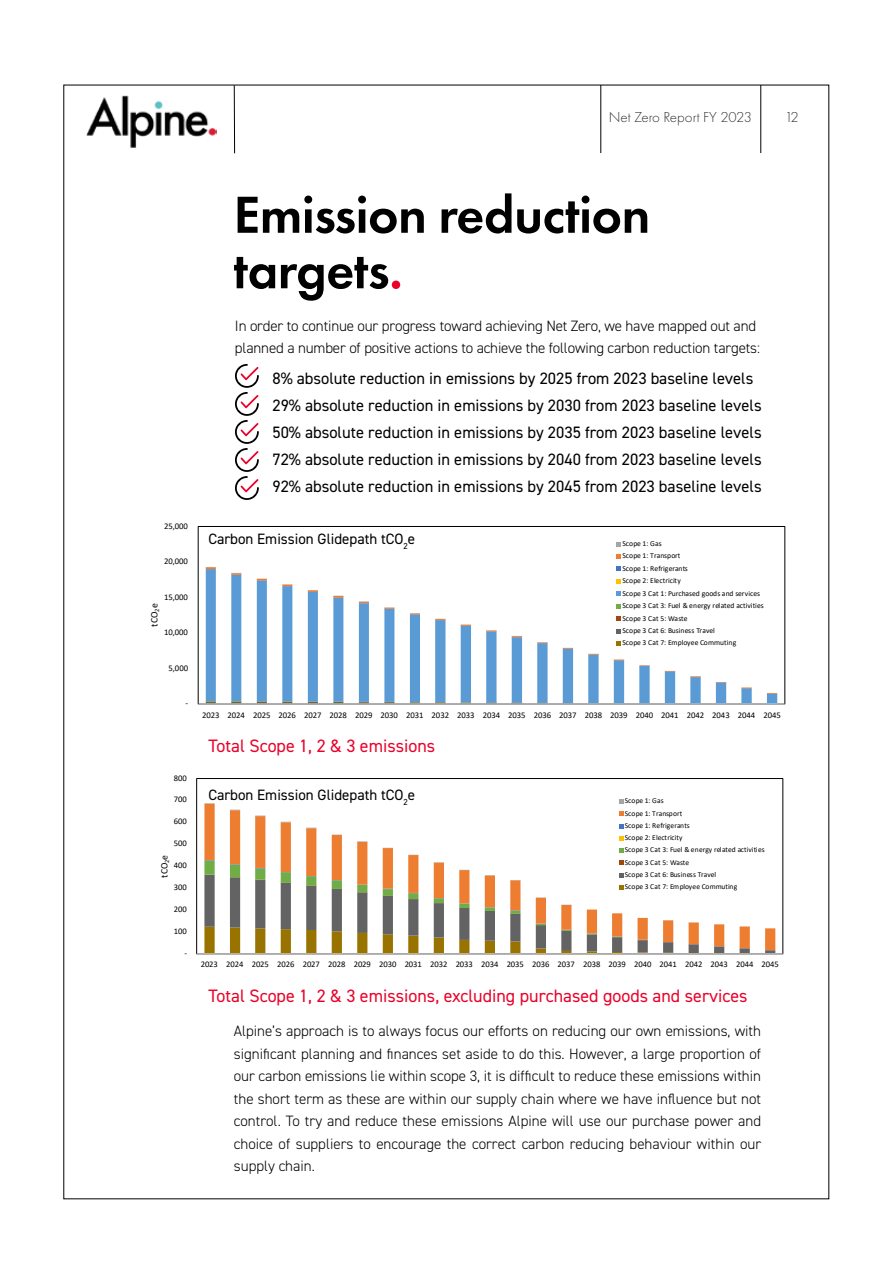
<style>
.page{position:relative;width:893px;height:1263px;background:#fff}
.page>*{position:absolute;margin:0;border:0;box-sizing:border-box;transform-origin:0 0}
.t1{font:600 54px/55.5px "Futura PT";letter-spacing:-.01em;color:#000}
.t2{font:18px "DIN2014";color:#ea0029}
.t3{font:16.5px/27px "DIN2014";color:#000}
.t4{font:300 15px/22.5px "DIN2014";letter-spacing:-.01em;color:#000;text-align:justify}
.t5{font:15px "DIN2014";color:#000}
.t6{font:300 15px "Futura PT";color:#000}
.t7{font:9.75px "Calibri";color:#000}
.t8{font:9.6px "Calibri";color:#000}
.t9{font:8.7px "Calibri";letter-spacing:-.005em;color:#000}
.t10{font:8.55px "Calibri";letter-spacing:-.005em;color:#000}
.t11{font:7.65px/12.5px "Calibri";letter-spacing:.005em;color:#000}
.t12{font:7.5px/12.3px "Calibri";letter-spacing:.005em;color:#000}
.s1{color:#ea0029}
</style>
<div class="page">
<hr style="left:234px;top:85px;width:1px;height:68px;background:#000">
<img style="left:86px;top:95px;width:130px;height:53px">
<hr style="left:760px;top:85px;width:1px;height:68px;background:#000">
<hr style="left:600px;top:85px;width:1px;height:68px;background:#000">
<svg style="left:235px;top:364px;width:24px;height:136px"></svg>
<svg style="left:204px;top:804px;width:420px;height:44px"></svg>
<hr style="left:197px;top:954px;width:586px;height:1px;background:#d9d9d9">
<svg style="left:619px;top:799px;width:4px;height:4px"></svg>
<svg style="left:619px;top:812px;width:4px;height:4px"></svg>
<svg style="left:619px;top:824px;width:4px;height:4px"></svg>
<svg style="left:619px;top:836px;width:4px;height:4px"></svg>
<svg style="left:204px;top:848px;width:571px;height:106px"></svg>
<svg style="left:206px;top:570px;width:571px;height:134px"></svg>
<svg style="left:614px;top:659px;width:10px;height:2px"></svg>
<svg style="left:639px;top:665px;width:11px;height:2px"></svg>
<svg style="left:690px;top:676px;width:11px;height:2px"></svg>
<svg style="left:741px;top:687px;width:11px;height:2px"></svg>
<svg style="left:767px;top:693px;width:10px;height:2px"></svg>
<svg style="left:206px;top:567px;width:10px;height:3px"></svg>
<svg style="left:231px;top:573px;width:10px;height:2px"></svg>
<svg style="left:257px;top:579px;width:10px;height:2px"></svg>
<svg style="left:282px;top:584px;width:10px;height:3px"></svg>
<svg style="left:308px;top:590px;width:10px;height:3px"></svg>
<svg style="left:333px;top:596px;width:10px;height:2px"></svg>
<svg style="left:359px;top:601px;width:10px;height:3px"></svg>
<svg style="left:384px;top:607px;width:10px;height:2px"></svg>
<svg style="left:410px;top:613px;width:10px;height:2px"></svg>
<svg style="left:435px;top:619px;width:10px;height:2px"></svg>
<svg style="left:461px;top:624px;width:10px;height:3px"></svg>
<svg style="left:486px;top:630px;width:10px;height:2px"></svg>
<svg style="left:512px;top:636px;width:10px;height:2px"></svg>
<svg style="left:537px;top:642px;width:11px;height:2px"></svg>
<svg style="left:563px;top:648px;width:10px;height:2px"></svg>
<hr style="left:198px;top:704px;width:587px;height:1px;background:#d9d9d9">
<svg style="left:616px;top:542px;width:5px;height:4px"></svg>
<svg style="left:616px;top:554px;width:5px;height:5px"></svg>
<svg style="left:616px;top:567px;width:5px;height:4px"></svg>
<svg style="left:616px;top:579px;width:5px;height:4px"></svg>
<svg style="left:616px;top:592px;width:5px;height:4px"></svg>
<svg style="left:616px;top:604px;width:5px;height:4px"></svg>
<svg style="left:616px;top:617px;width:5px;height:4px"></svg>
<svg style="left:616px;top:629px;width:5px;height:4px"></svg>
<svg style="left:616px;top:642px;width:5px;height:4px"></svg>
<p class="t6" style="left:609px;top:109px;width:145px">Net Zero Report FY 2023</p>
<p class="t6" style="left:785px;top:109px;width:15px">12</p>
<p class="t9" style="left:164px;top:520px;width:25px">25,000</p>
<p class="t9" style="left:164px;top:555px;width:25px">20,000</p>
<p class="t9" style="left:164px;top:591px;width:25px">15,000</p>
<p class="t7" style="left:148px;top:627px;width:25px;rotate:-90deg">tCO<sub>2</sub>e</p>
<p class="t9" style="left:164px;top:626px;width:25px">10,000</p>
<p class="t9" style="left:168px;top:662px;width:21px">5,000</p>
<p class="t9" style="left:186px;top:697px;width:4px">-</p>
<p class="t10" style="left:174px;top:772px;width:14px">800</p>
<p class="t10" style="left:174px;top:794px;width:14px">700</p>
<p class="t10" style="left:174px;top:816px;width:14px">600</p>
<p class="t10" style="left:174px;top:838px;width:14px">500</p>
<p class="t8" style="left:158px;top:878px;width:24px;rotate:-90deg">tCO<sub>2</sub>e</p>
<p class="t10" style="left:174px;top:859px;width:14px">400</p>
<p class="t10" style="left:174px;top:881px;width:14px">300</p>
<p class="t10" style="left:174px;top:903px;width:14px">200</p>
<p class="t10" style="left:174px;top:925px;width:14px">100</p>
<p class="t10" style="left:184px;top:947px;width:4px">-</p>
<h1 class="t1" style="left:233px;top:186px;width:418px">Emission reduction targets<span class="s1">.</span></h1>
<p class="t4" style="left:235px;top:314px;width:526px">In order to continue our progress toward achieving Net Zero, we have mapped out and planned a number of positive actions to achieve the following carbon reduction targets:</p>
<p class="t3" style="left:272px;top:365px;width:491px">8% absolute reduction in emissions by 2025 from 2023 baseline levels 29% absolute reduction in emissions by 2030 from 2023 baseline levels 50% absolute reduction in emissions by 2035 from 2023 baseline levels 72% absolute reduction in emissions by 2040 from 2023 baseline levels 92% absolute reduction in emissions by 2045 from 2023 baseline levels</p>
<p class="t5" style="left:208px;top:530px;width:208px">Carbon Emission Glidepath tCO<sub>2</sub>e</p>
<p class="t11" style="left:622px;top:537px;width:143px">Scope 1: Gas<br>Scope 1: Transport<br>Scope 1: Refrigerants<br>Scope 2: Electricity<br>Scope 3 Cat 1: Purchased goods and services<br>Scope 3 Cat 3: Fuel &amp; energy related activities<br>Scope 3 Cat 5: Waste<br>Scope 3 Cat 6: Business Travel<br>Scope 3 Cat 7: Employee Commuting</p>
<p class="t9" style="left:202px;top:709px;width:580px">2023 2024 2025 2026 2027 2028 2029 2030 2031 2032 2033 2034 2035 2036 2037 2038 2039 2040 2041 2042 2043 2044 2045</p>
<p class="t2" style="left:208px;top:735px;width:228px">Total Scope 1, 2 &amp; 3 emissions</p>
<p class="t5" style="left:208px;top:785px;width:208px">Carbon Emission Glidepath tCO<sub>2</sub>e</p>
<p class="t12" style="left:625px;top:794px;width:141px">Scope 1: Gas<br>Scope 1: Transport<br>Scope 1: Refrigerants<br>Scope 2: Electricity<br>Scope 3 Cat 3: Fuel &amp; energy related activities<br>Scope 3 Cat 5: Waste<br>Scope 3 Cat 6: Business Travel<br>Scope 3 Cat 7: Employee Commuting</p>
<p class="t10" style="left:201px;top:958px;width:580px">2023 2024 2025 2026 2027 2028 2029 2030 2031 2032 2033 2034 2035 2036 2037 2038 2039 2040 2041 2042 2043 2044 2045</p>
<p class="t2" style="left:208px;top:984px;width:541px">Total Scope 1, 2 &amp; 3 emissions, excluding purchased goods and services</p>
<p class="t4" style="left:234px;top:1020px;width:529px">Alpine’s approach is to always focus our efforts on reducing our own emissions, with significant planning and finances set aside to do this. However, a large proportion of our carbon emissions lie within scope 3, it is difficult to reduce these emissions within the short term as these are within our supply chain where we have influence but not control. To try and reduce these emissions Alpine will use our purchase power and choice of suppliers to encourage the correct carbon reducing behaviour within our supply chain.</p>
</div>
